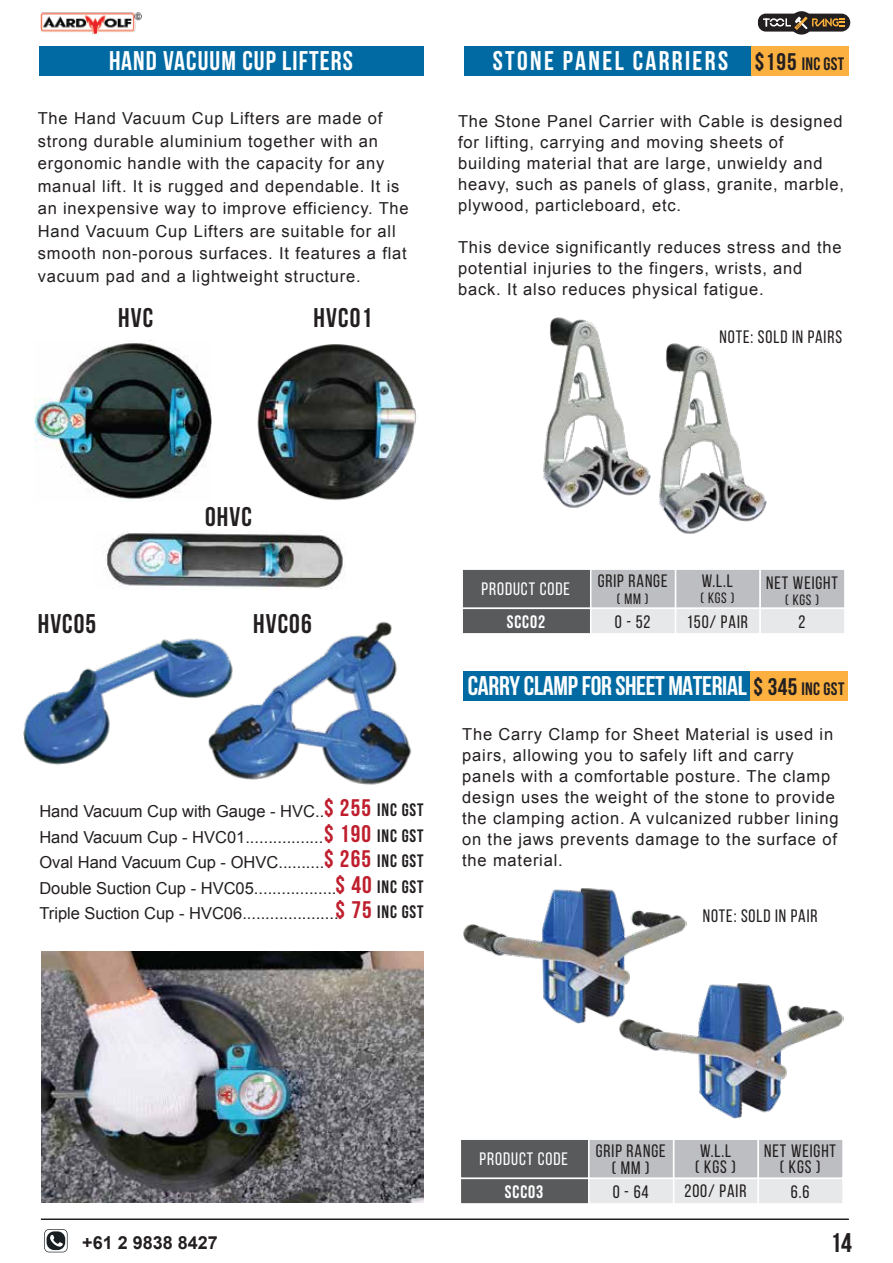
<style>
.page{position:relative;width:893px;height:1263px;background:#fff}
.page>*{position:absolute;margin:0;border:0;box-sizing:border-box;transform-origin:0 0}
.t1{font:27px "UTM Bebas";letter-spacing:-.01em;color:#fff}
.t2{font:27px "UTM Bebas";letter-spacing:.04em;color:#231f20}
.t3{font:27px "UTM Bebas";letter-spacing:.04em;color:#fff}
.t4{font:27px "UTM Bebas";letter-spacing:.085em;color:#fff}
.t5{font:18px/16.5px "Bebas Neue";letter-spacing:.05em;color:#231f20;text-align:center}
.t6{font:700 18px "Bebas Neue";letter-spacing:.02em;color:#231f20}
.t7{font:18px "Bebas Neue";letter-spacing:.05em;color:#fff}
.t8{font:700 18px "Arial";color:#231f20}
.t9{font:18px "UTM Bebas";letter-spacing:.05em;color:#fff}
.t10{font:16.5px/21px "Arial";letter-spacing:.05em;color:#231f20}
.t11{font:15px "Bebas Neue";letter-spacing:.05em;color:#231f20}
.s1{font-size:24px}
.s2{font-family:"Bebas Neue";font-weight:700;font-size:24px;color:#bf1e2d}
.s3{font-family:"Bebas Neue";font-weight:700;font-size:18px}
.s4{font-size:24px;color:#bf1e2d}
</style>
<div class="page">
<div style="left:464px;top:46px;width:288px;height:29px;background:#016aa2"></div>
<div style="left:752px;top:46px;width:97px;height:29px;background:#fbb040"></div>
<div style="left:464px;top:671px;width:287px;height:29px;background:#016aa2"></div>
<div style="left:751px;top:671px;width:97px;height:29px;background:#fbb040"></div>
<div style="left:39px;top:46px;width:385px;height:29px;background:#016aa2"></div>
<div style="left:790px;top:11px;width:23px;height:24px;border:4px solid #231f20;border-radius:50%"></div>
<svg style="left:757px;top:11px;width:94px;height:23px"></svg>
<svg style="left:44px;top:1229px;width:24px;height:23px"></svg>
<img style="left:257px;top:344px;width:159px;height:157px">
<img style="left:225px;top:621px;width:187px;height:164px">
<img style="left:34px;top:343px;width:177px;height:158px">
<img style="left:106px;top:533px;width:239px;height:56px">
<img style="left:23px;top:629px;width:222px;height:142px">
<img style="left:42px;top:951px;width:382px;height:252px">
<img style="left:463px;top:888px;width:224px;height:136px">
<div style="left:673px;top:1138px;width:86px;height:41px;background:#bdbec1;border:2px solid #fff"></div>
<div style="left:757px;top:1138px;width:87px;height:41px;background:#bdbec1;border:2px solid #fff"></div>
<div style="left:460px;top:1138px;width:130px;height:41px;background:#595a5c;border:2px solid #fff"></div>
<div style="left:673px;top:1178px;width:86px;height:27px;background:#e7e8e9;border:2px solid #fff"></div>
<div style="left:757px;top:1178px;width:87px;height:27px;background:#e7e8e9;border:2px solid #fff"></div>
<div style="left:460px;top:1178px;width:130px;height:27px;background:#595a5c;border:2px solid #fff"></div>
<div style="left:588px;top:1138px;width:86px;height:41px;background:#bdbec1;border:2px solid #fff"></div>
<div style="left:588px;top:1178px;width:86px;height:27px;background:#e7e8e9;border:2px solid #fff"></div>
<img style="left:619px;top:982px;width:224px;height:137px">
<div style="left:675px;top:568px;width:86px;height:41px;background:#bdbec1;border:2px solid #fff"></div>
<div style="left:759px;top:568px;width:87px;height:41px;background:#bdbec1;border:2px solid #fff"></div>
<div style="left:461px;top:568px;width:130px;height:41px;background:#595a5c;border:2px solid #fff"></div>
<div style="left:675px;top:608px;width:86px;height:27px;background:#e7e8e9;border:2px solid #fff"></div>
<div style="left:759px;top:608px;width:87px;height:27px;background:#e7e8e9;border:2px solid #fff"></div>
<div style="left:461px;top:608px;width:130px;height:27px;background:#595a5c;border:2px solid #fff"></div>
<div style="left:590px;top:568px;width:86px;height:41px;background:#bdbec1;border:2px solid #fff"></div>
<div style="left:590px;top:608px;width:86px;height:27px;background:#e7e8e9;border:2px solid #fff"></div>
<img style="left:543px;top:317px;width:108px;height:191px">
<img style="left:659px;top:343px;width:108px;height:191px">
<img style="left:41px;top:12px;width:100px;height:23px">
<hr style="left:41px;top:1218px;width:808px;height:2px;background:#231f20">
<h1 class="t3" style="left:109px;top:41px;width:245px">HAND VACUUM CUP LIFTERS</h1>
<p class="t10" style="left:38px;top:107px;width:373px;line-height:22.5px">The Hand Vacuum Cup Lifters are made of strong durable aluminium together with an ergonomic handle with the capacity for any manual lift. It is rugged and dependable. It is an inexpensive way to improve efficiency. The Hand Vacuum Cup Lifters are suitable for all smooth non-porous surfaces. It features a flat vacuum pad and a lightweight structure.</p>
<h1 class="t2" style="left:118px;top:298px;width:36px">HVC</h1>
<h1 class="t2" style="left:314px;top:298px;width:60px">HVC01</h1>
<h1 class="t4" style="left:493px;top:41px;width:237px">STONE PANEL CARRIERS</h1>
<p class="t6" style="left:755px;top:54px;width:91px"><span class="s1">$195</span> INC GST</p>
<p class="t10" style="left:458px;top:111px;width:388px">The Stone Panel Carrier with Cable is designed for lifting, carrying and moving sheets of building material that are large, unwieldy and heavy, such as panels of glass, granite, marble, plywood, particleboard, etc.</p>
<p class="t10" style="left:458px;top:237px;width:385px">This device significantly reduces stress and the potential injuries to the fingers, wrists, and back. It also reduces physical fatigue.</p>
<p class="t5" style="left:720px;top:328px;width:124px">NOTE: SOLD IN PAIRS</p>
<h1 class="t2" style="left:38px;top:604px;width:60px">HVC05</h1>
<h1 class="t2" style="left:205px;top:497px;width:48px">OHVC</h1>
<h1 class="t2" style="left:253px;top:604px;width:60px">HVC06</h1>
<p class="t10" style="left:39px;top:799px;width:386px;line-height:25.5px;text-align:justify">Hand Vacuum Cup with Gauge - HVC..<span class="s2">$ 255</span> <span class="s3">INC GST </span>Hand Vacuum Cup - HVC01.................<span class="s2">$ 190</span> <span class="s3">INC GST </span>Oval Hand Vacuum Cup - OHVC..........<span class="s2">$ 265</span> <span class="s3">INC GST </span>Double Suction Cup - HVC05..................<span class="s2">$ 40</span> <span class="s3">INC GST </span>Triple Suction Cup - HVC06.....................</p>
<p class="t6" style="left:336px;top:902px;width:90px"><span class="s4">$ 75</span> INC GST</p>
<p class="t7" style="left:481px;top:579px;width:90px">PRODUCT CODE</p>
<p class="t9" style="left:507px;top:608px;width:40px">SCC02</p>
<p class="t5" style="left:598px;top:572px;width:71px">GRIP RANGE</p>
<p class="t11" style="left:617px;top:590px;width:33px">( MM )</p>
<p class="t5" style="left:702px;top:572px;width:33px">W.L.L</p>
<p class="t11" style="left:701px;top:590px;width:35px">( KGS )</p>
<p class="t5" style="left:766px;top:574px;width:73px">NET WEIGHT</p>
<p class="t11" style="left:785px;top:592px;width:35px">( KGS )</p>
<p class="t5" style="left:615px;top:613px;width:37px">0 - 52</p>
<p class="t5" style="left:687px;top:613px;width:63px">150/ PAIR</p>
<p class="t5" style="left:799px;top:613px;width:8px">2</p>
<h1 class="t1" style="left:468px;top:666px;width:281px">CARRY CLAMP FOR SHEET MATERIAL</h1>
<p class="t6" style="left:753px;top:679px;width:92px"><span class="s1">$ 345</span> INC GST</p>
<p class="t10" style="left:462px;top:723px;width:378px">The Carry Clamp for Sheet Material is used in pairs, allowing you to safely lift and carry panels with a comfortable posture. The clamp design uses the weight of the stone to provide the clamping action. A vulcanized rubber lining on the jaws prevents damage to the surface of the material.</p>
<p class="t5" style="left:703px;top:907px;width:116px">NOTE: SOLD IN PAIR</p>
<p class="t8" style="left:82px;top:1231px;width:137px">+61 2 9838 8427</p>
<p class="t7" style="left:480px;top:1149px;width:90px">PRODUCT CODE</p>
<p class="t5" style="left:695px;top:1142px;width:42px;text-align:left">W.L.L<br>( KGS )</p>
<p class="t5" style="left:764px;top:1142px;width:73px">NET WEIGHT ( KGS )</p>
<p class="t5" style="left:596px;top:1142px;width:71px">GRIP RANGE ( MM )</p>
<p class="t9" style="left:505px;top:1179px;width:40px">SCC03</p>
<p class="t5" style="left:613px;top:1183px;width:38px">0 - 64</p>
<p class="t5" style="left:684px;top:1182px;width:63px">200/ PAIR</p>
<p class="t5" style="left:791px;top:1183px;width:20px">6.6</p>
<h1 class="t2" style="left:830px;top:1223px;width:23px">14</h1>
</div>
